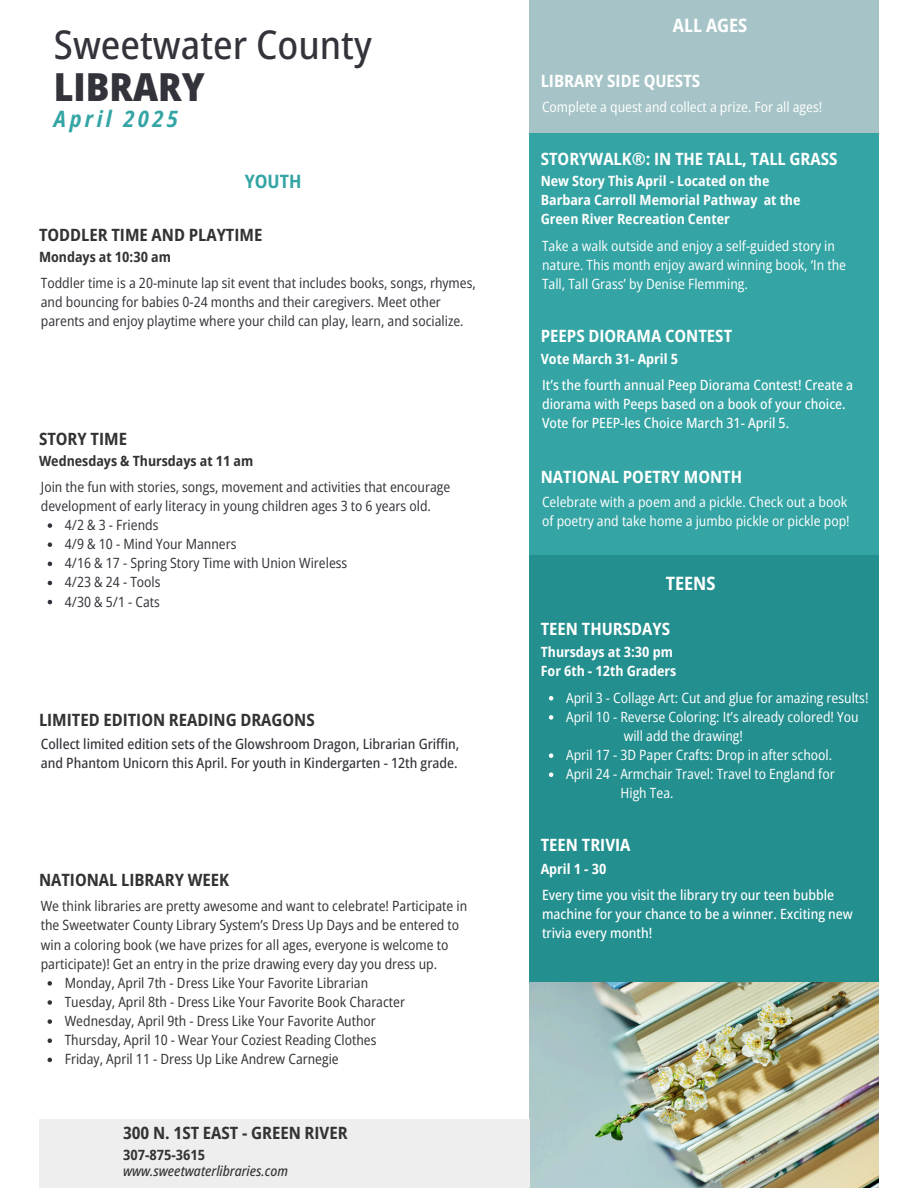
<style>
.page{position:relative;width:918px;height:1188px;background:#fff}
.page>*{position:absolute;margin:0;border:0;box-sizing:border-box;transform-origin:0 0}
.t1{font:500 semi-condensed 39.45px "Open Sans";color:#33333b}
.t2{font:800 semi-condensed 38.55px "Open Sans";color:#33333b}
.t3{font:italic 700 semi-condensed 22.5px "Open Sans";letter-spacing:.15em;color:#34a4a4}
.t4{font:700 semi-condensed 18.45px "Open Sans";color:#fff}
.t5{font:700 semi-condensed 18.45px "Open Sans";color:#34a4a4}
.t6{font:700 semi-condensed 16.95px "Open Sans";color:#fff}
.t7{font:700 semi-condensed 16.95px "Open Sans";color:#333}
.t8{font:semi-condensed 14.1px/19.2px "Open Sans";color:#333}
.t9{font:semi-condensed 14.1px/19px "Open Sans";color:#fff}
.t10{font:semi-condensed 14.1px/19px "Open Sans";color:#33333b}
.t11{font:500 semi-condensed 14.1px/19.2px "Open Sans";color:#fff}
.t12{font:700 semi-condensed 14.1px/19px "Open Sans";color:#fff}
.t13{font:500 semi-condensed 14.1px/19px "Open Sans";color:#33333b}
.t14{font:700 semi-condensed 14.1px "Open Sans";color:#333}
.t15{font:italic 500 semi-condensed 14.1px "Open Sans";color:#333}
</style>
<div class="page">
<div style="left:529px;top:132px;width:350px;height:500px;background:#34a4a4"></div>
<div style="left:529px;top:556px;width:350px;height:433px;background:#248f8f"></div>
<div style="left:529px;top:0;width:350px;height:132px;background:#a6c4c7"></div>
<img style="left:529px;top:983px;width:350px;height:205px">
<div style="left:39px;top:1119px;width:490px;height:69px;background:#eee"></div>
<svg style="left:549px;top:696px;width:4px;height:5px"></svg>
<svg style="left:549px;top:715px;width:4px;height:5px"></svg>
<svg style="left:549px;top:753px;width:4px;height:5px"></svg>
<svg style="left:549px;top:773px;width:4px;height:4px"></svg>
<svg style="left:48px;top:523px;width:4px;height:5px"></svg>
<svg style="left:48px;top:542px;width:4px;height:5px"></svg>
<svg style="left:48px;top:562px;width:4px;height:4px"></svg>
<svg style="left:48px;top:581px;width:4px;height:4px"></svg>
<svg style="left:48px;top:600px;width:4px;height:4px"></svg>
<svg style="left:48px;top:981px;width:4px;height:5px"></svg>
<svg style="left:48px;top:1000px;width:4px;height:5px"></svg>
<svg style="left:48px;top:1019px;width:4px;height:5px"></svg>
<svg style="left:48px;top:1038px;width:4px;height:5px"></svg>
<svg style="left:48px;top:1058px;width:4px;height:4px"></svg>
<h1 class="t1" style="left:54px;top:17px;width:319px">Sweetwater County</h1>
<h3 class="t2" style="left:54px;top:60px;width:152px">LIBRARY</h3>
<h2 class="t3" style="left:54px;top:103px;width:126px">April 2025</h2>
<p class="t5" style="left:245px;top:168px;width:58px">YOUTH</p>
<p class="t7" style="left:39px;top:223px;width:225px">TODDLER TIME AND PLAYTIME</p>
<h4 class="t14" style="left:39px;top:246px;width:133px">Mondays at 10:30 am</h4>
<p class="t10" style="left:41px;top:273px;width:437px">Toddler time is a 20-minute lap sit event that includes books, songs, rhymes, and bouncing for babies 0-24 months and their caregivers. Meet other parents and enjoy playtime where your child can play, learn, and socialize.</p>
<h5 class="t7" style="left:39px;top:427px;width:90px">STORY TIME</h5>
<h5 class="t14" style="left:39px;top:451px;width:216px">Wednesdays &amp; Thursdays at 11 am</h5>
<h5 class="t10" style="left:41px;top:477px;width:411px">Join the fun with stories, songs, movement and activities that encourage development of early literacy in young children ages 3 to 6 years old.</h5>
<h5 class="t10" style="left:65px;top:515px;width:95px">4/2 &amp; 3 - Friends</h5>
<h4 class="t10" style="left:65px;top:534px;width:173px">4/9 &amp; 10 - Mind Your Manners</h4>
<h5 class="t10" style="left:65px;top:553px;width:284px">4/16 &amp; 17 - Spring Story Time with Union Wireless</h5>
<p class="t10" style="left:65px;top:572px;width:97px">4/23 &amp; 24 - Tools</p>
<h4 class="t10" style="left:65px;top:592px;width:97px">4/30 &amp; 5/1 - Cats</h4>
<p class="t7" style="left:39px;top:708px;width:277px">LIMITED EDITION READING DRAGONS</p>
<h4 class="t13" style="left:41px;top:734px;width:420px">Collect limited edition sets of the Glowshroom Dragon, Librarian Griffin, and Phantom Unicorn this April. For youth in Kindergarten - 12th grade.</h4>
<h4 class="t7" style="left:39px;top:868px;width:192px">NATIONAL LIBRARY WEEK</h4>
<p class="t8" style="left:41px;top:896px;width:428px">We think libraries are pretty awesome and want to celebrate! Participate in the Sweetwater County Library System’s Dress Up Days and be entered to win a coloring book (we have prizes for all ages, everyone is welcome to participate)! Get an entry in the prize drawing every day you dress up.</p>
<p class="t8" style="left:65px;top:973px;width:305px">Monday, April 7th - Dress Like Your Favorite Librarian</p>
<p class="t8" style="left:65px;top:992px;width:342px">Tuesday, April 8th - Dress Like Your Favorite Book Character</p>
<p class="t8" style="left:65px;top:1011px;width:313px">Wednesday, April 9th - Dress Like Your Favorite Author</p>
<p class="t8" style="left:65px;top:1030px;width:313px">Thursday, April 10 - Wear Your Coziest Reading Clothes</p>
<p class="t8" style="left:65px;top:1049px;width:276px">Friday, April 11 - Dress Up Like Andrew Carnegie</p>
<p class="t7" style="left:123px;top:1121px;width:226px">300 N. 1ST EAST - GREEN RIVER</p>
<h4 class="t14" style="left:123px;top:1145px;width:84px">307-875-3615</h4>
<h5 class="t15" style="left:123px;top:1161px;width:166px">www.sweetwaterlibraries.com</h5>
<h5 class="t4" style="left:673px;top:12px;width:76px">ALL AGES</h5>
<h4 class="t6" style="left:541px;top:69px;width:161px">LIBRARY SIDE QUESTS</h4>
<h4 class="t9" style="left:542px;top:97px;width:282px">Complete a quest and collect a prize. For all ages!</h4>
<h4 class="t6" style="left:541px;top:147px;width:298px">STORYWALK®: IN THE TALL, TALL GRASS</h4>
<h4 class="t12" style="left:541px;top:171px;width:261px">New Story This April - Located on the<br>Barbara Carroll Memorial Pathway at the<br>Green River Recreation Center</h4>
<p class="t9" style="left:542px;top:236px;width:305px">Take a walk outside and enjoy a self-guided story in nature. This month enjoy award winning book, ‘In the<br>Tall, Tall Grass’ by Denise Flemming.</p>
<h4 class="t6" style="left:541px;top:323px;width:193px">PEEPS DIORAMA CONTEST</h4>
<h5 class="t12" style="left:541px;top:349px;width:139px">Vote March 31- April 5</h5>
<h4 class="t11" style="left:542px;top:375px;width:313px">It’s the fourth annual Peep Diorama Contest! Create a diorama with Peeps based on a book of your choice.<br>Vote for PEEP-les Choice March 31- April 5.</h4>
<h5 class="t6" style="left:541px;top:464px;width:203px">NATIONAL POETRY MONTH</h5>
<h5 class="t9" style="left:542px;top:492px;width:309px">Celebrate with a poem and a pickle. Check out a book of poetry and take home a jumbo pickle or pickle pop!</h5>
<p class="t4" style="left:666px;top:571px;width:51px">TEENS</p>
<p class="t6" style="left:541px;top:617px;width:131px">TEEN THURSDAYS</p>
<p class="t12" style="left:541px;top:642px;width:137px">Thursdays at 3:30 pm<br>For 6th - 12th Graders</p>
<p class="t9" style="left:566px;top:688px;width:304px">April 3 - Collage Art: Cut and glue for amazing results!</p>
<p class="t9" style="left:566px;top:707px;width:294px">April 10 - Reverse Coloring: It’s already colored! You</p>
<p class="t9" style="left:624px;top:726px;width:121px">will add the drawing!</p>
<h4 class="t9" style="left:566px;top:745px;width:268px">April 17 - 3D Paper Crafts: Drop in after school.</h4>
<h5 class="t9" style="left:566px;top:764px;width:270px">April 24 - Armchair Travel: Travel to England for</h5>
<h4 class="t9" style="left:621px;top:783px;width:54px">High Tea.</h4>
<p class="t6" style="left:541px;top:833px;width:91px">TEEN TRIVIA</p>
<p class="t12" style="left:541px;top:859px;width:67px">April 1 - 30</p>
<p class="t11" style="left:542px;top:885px;width:312px">Every time you visit the library try our teen bubble machine for your chance to be a winner. Exciting new trivia every month!</p>
</div>
